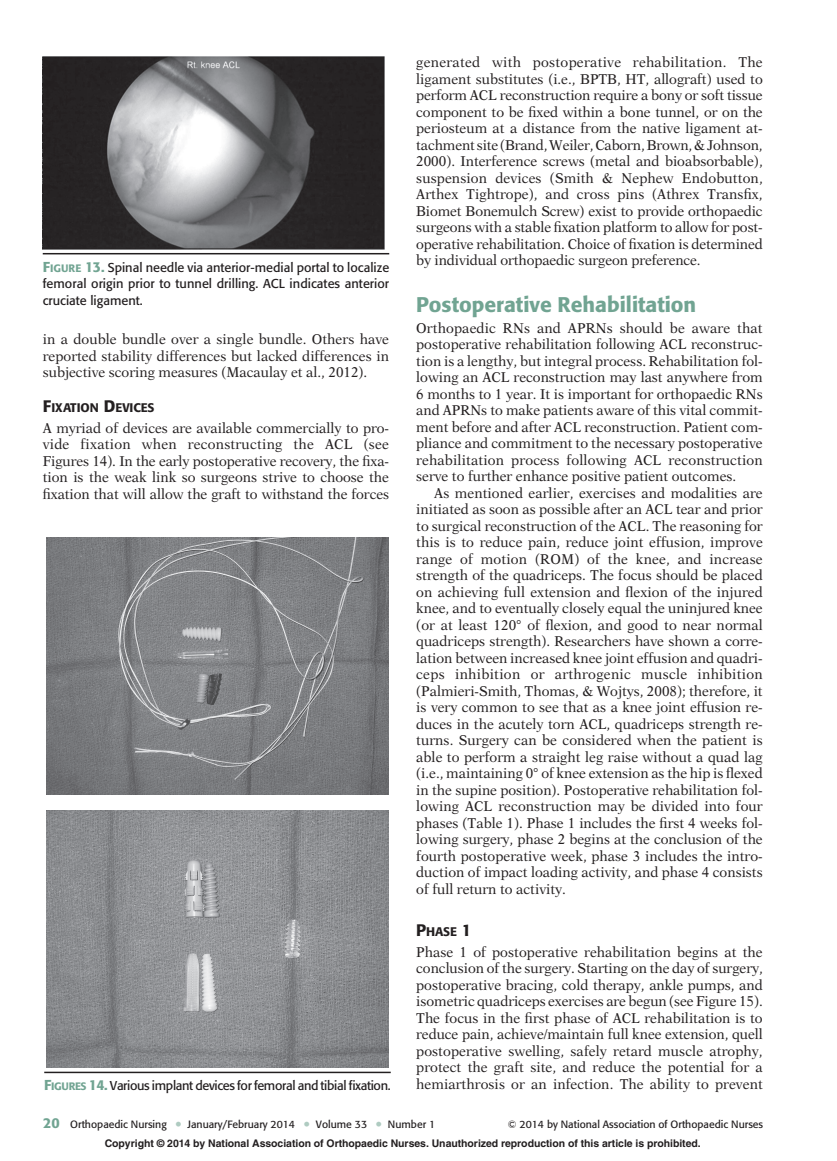
<style>
.page{position:relative;width:837px;height:1161px;background:#fff}
.page>*{position:absolute;margin:0;border:0;box-sizing:border-box;transform-origin:0 0}
.t1{font:500 21px "Formata";color:#71a492}
.t2{font:14.25px/16.5px "New Aster";color:#231f20;text-align:justify;scale:.95 1}
.t3{font:12.75px/16.5px "Formata";color:#231f20;text-align:justify}
.t4{font:12.75px "Formata";letter-spacing:-.025em;color:#231f20}
.t5{font:500 12.3px "Formata";color:#231f20}
.t6{font:700 10.5px "Helvetica";letter-spacing:-.005em;color:#231f20}
.t7{font:10.5px "Formata";color:#231f20}
.s1{font-weight:500;font-size:14.25px;color:#71a492}
.s2{font-weight:500;font-size:10.65px;color:#71a492}
.s3{font-size:16.5px}
.s4{font-family:"Cochin";font-weight:700;font-size:15px;color:#afcbc1}
</style>
<div class="page">
<hr style="left:43px;top:253px;width:346px;height:1px;background:#231f20">
<img style="left:43px;top:56px;width:342px;height:193px">
<hr style="left:44px;top:1072px;width:347px;height:1px;background:#231f20">
<img style="left:46px;top:538px;width:342px;height:256px">
<img style="left:46px;top:811px;width:342px;height:256px">
<p class="t3" style="left:43px;top:260px;width:348px"><span class="s1">F</span><span class="s2">IGURE</span> <span class="s1">13.</span> Spinal needle via anterior-medial portal to localize femoral origin prior to tunnel drilling. ACL indicates anterior cruciate ligament.</p>
<p class="t2" style="left:43px;top:332px;width:366px">in a double bundle over a single bundle. Others have reported stability differences but lacked differences in subjective scoring measures ( Macaulay et al., 2012 ).</p>
<p class="t5" style="left:43px;top:401px;width:113px"><span class="s3">F</span>IXATION <span class="s3">D</span>EVICES</p>
<p class="t2" style="left:43px;top:421px;width:366px">A myriad of devices are available commercially to pro&shy;vide fixation when reconstructing the ACL (see Figures 14 ). In the early postoperative recovery, the fixa&shy;tion is the weak link so surgeons strive to choose the fixation that will allow the graft to withstand the forces</p>
<p class="t4" style="left:44px;top:1080px;width:348px"><span class="s1">F</span><span class="s2">IGURES</span> <span class="s1">14.</span> Various implant devices for femoral and tibial fixation.</p>
<p class="t2" style="left:416px;top:55px;width:366px">generated with postoperative rehabilitation. The ligament substitutes (i.e., BPTB, HT, allograft) used to perform ACL reconstruction require a bony or soft tissue component to be fixed within a bone tunnel, or on the periosteum at a distance from the native ligament at&shy;tachment site ( Brand, Weiler, Caborn, Brown, &amp; Johnson, 2000 ). Interference screws (metal and bioabsorbable), suspension devices (Smith &amp; Nephew Endobutton, Arthex Tightrope), and cross pins (Athrex Transfix, Biomet Bonemulch Screw) exist to provide orthopaedic surgeons with a stable fixation platform to allow for post&shy;operative rehabilitation. Choice of fixation is determined by individual orthopaedic surgeon preference.</p>
<h1 class="t1" style="left:416px;top:294px;width:282px">Postoperative Rehabilitation</h1>
<p class="t2" style="left:416px;top:321px;width:366px">Orthopaedic RNs and APRNs should be aware that postoperative rehabilitation following ACL reconstruc&shy;tion is a lengthy, but integral process. Rehabilitation fol&shy;lowing an ACL reconstruction may last anywhere from 6 months to 1 year. It is important for orthopaedic RNs and APRNs to make patients aware of this vital commit&shy;ment before and after ACL reconstruction. Patient com&shy;pliance and commitment to the necessary postoperative rehabilitation process following ACL reconstruction serve to further enhance positive patient outcomes.</p>
<p class="t2" style="left:416px;top:486px;width:366px;text-indent:18px">As mentioned earlier, exercises and modalities are initiated as soon as possible after an ACL tear and prior to surgical reconstruction of the ACL. The reasoning for this is to reduce pain, reduce joint effusion, improve range of motion (ROM) of the knee, and increase strength of the quadriceps. The focus should be placed on achieving full extension and flexion of the injured knee, and to eventually closely equal the uninjured knee (or at least 120 ° of flexion, and good to near normal quadriceps strength). Researchers have shown a corre&shy;lation between increased knee joint effusion and quadri&shy;ceps inhibition or arthrogenic muscle inhibition ( Palmieri-Smith, Thomas, &amp; Wojtys, 2008 ); therefore, it is very common to see that as a knee joint effusion re&shy;duces in the acutely torn ACL, quadriceps strength re&shy;turns. Surgery can be considered when the patient is able to perform a straight leg raise without a quad lag (i.e., maintaining 0 ° of knee extension as the hip is flexed in the supine position). Postoperative rehabilitation fol&shy;lowing ACL reconstruction may be divided into four phases (Table 1). Phase 1 includes the first 4 weeks fol&shy;lowing surgery, phase 2 begins at the conclusion of the fourth postoperative week, phase 3 includes the intro&shy;duction of impact loading activity, and phase 4 consists of full return to activity.</p>
<p class="t5" style="left:416px;top:926px;width:57px"><span class="s3">P</span>HASE <span class="s3">1</span></p>
<p class="t2" style="left:416px;top:945px;width:366px">Phase 1 of postoperative rehabilitation begins at the conclusion of the surgery. Starting on the day of surgery, postoperative bracing, cold therapy, ankle pumps, and isometric quadriceps exercises are begun (see Figure 15 ).<br>The focus in the first phase of ACL rehabilitation is to reduce pain, achieve/maintain full knee extension, quell postoperative swelling, safely retard muscle atrophy, protect the graft site, and reduce the potential for a hemiarthrosis or an infection. The ability to prevent</p>
<p class="t7" style="left:43px;top:1119px;width:394px"><span class="s1">20</span> Orthopaedic Nursing <span class="s4">•</span> January/February 2014 <span class="s4">•</span> Volume 33 <span class="s4">•</span> Number 1</p>
<p class="t7" style="left:508px;top:1119px;width:257px">© 2014 by National Association of Orthopaedic Nurses</p>
<p class="t6" style="left:105px;top:1139px;width:598px">Copyright © 2014 by National Association of Orthopaedic Nurses. Unauthorized reproduction of this article is prohibited.</p>
</div>
